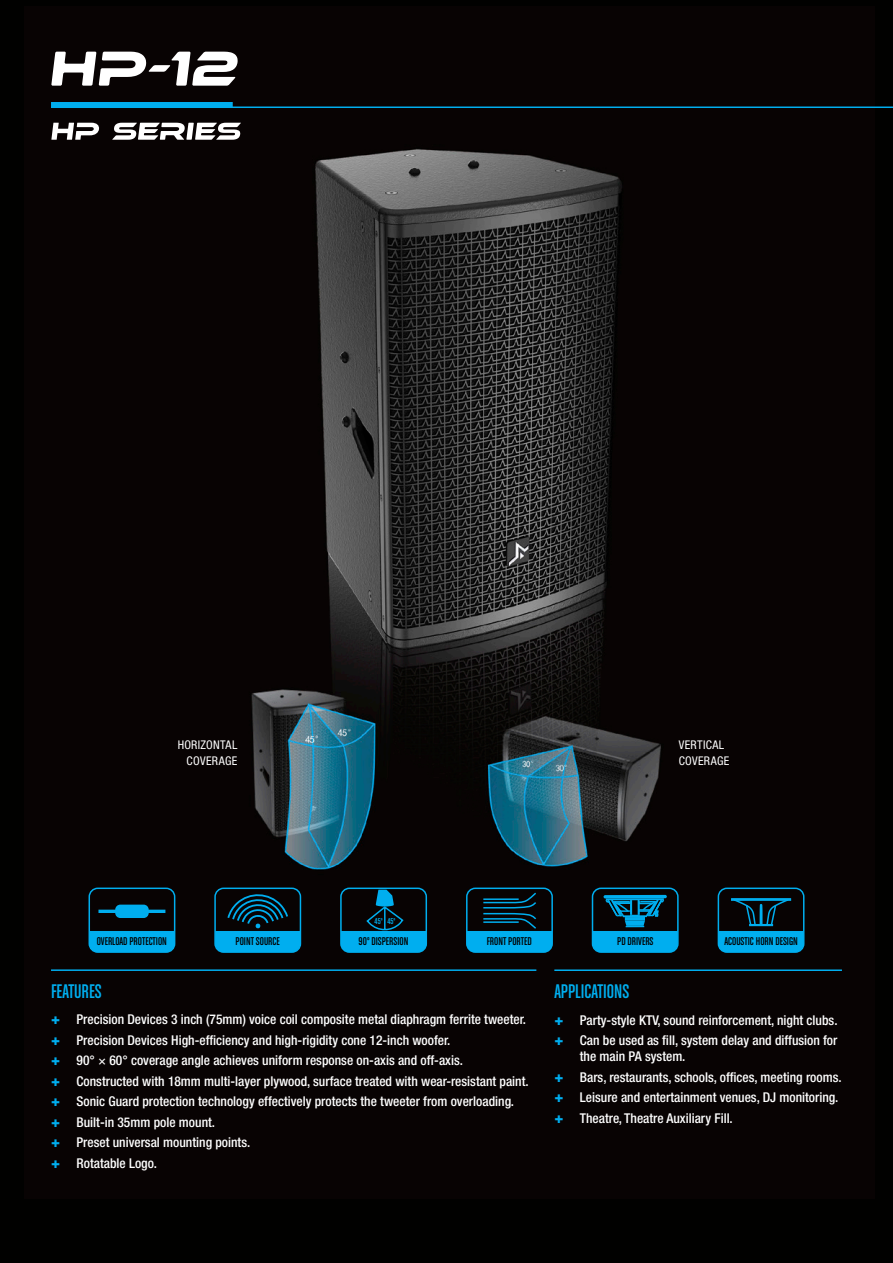
<style>
.page{position:relative;width:893px;height:1263px;background:#080303}
.page>*{position:absolute;margin:0;border:0;box-sizing:border-box;transform-origin:0 0}
.t1{font:21px "Chalet Comprime Cologne Eighty";color:#00aeef}
.t2{font:500 condensed 13.5px/20.4px "Helvetica Neue LT Std";color:#fff}
.t3{font:12px "Chalet Comprime Cologne Eighty";color:#000}
.t4{font:condensed 12px/16.5px "Helvetica Neue LT Std";letter-spacing:.025em;color:#fff;text-align:right}
.t5{font:9px "Chalet Comprime Cologne Eighty";color:#00aeef}
.s1{font-weight:900;font-size:15px;color:#00aeef}
</style>
<div class="page">
<img style="left:53px;top:51px;width:752px;height:920px">
<hr style="left:554px;top:969px;width:288px;height:2px;background:#00aeef">
<hr style="left:51px;top:969px;width:485px;height:2px;background:#00aeef">
<hr style="left:51px;top:106px;width:842px;height:2px;background:#00aeef">
<div style="left:51px;top:102px;width:182px;height:6px;background:#00aeef"></div>
<svg style="left:51px;top:52px;width:187px;height:34px"></svg>
<div style="left:718px;top:887px;width:86px;height:66px;border:2px solid #00aeef;border-radius:9px"></div>
<div style="left:592px;top:887px;width:87px;height:66px;border:2px solid #00aeef;border-radius:9px"></div>
<div style="left:466px;top:887px;width:87px;height:66px;border:2px solid #00aeef;border-radius:9px"></div>
<div style="left:340px;top:887px;width:87px;height:66px;border:2px solid #00aeef;border-radius:9px"></div>
<div style="left:214px;top:887px;width:87px;height:66px;border:2px solid #00aeef;border-radius:9px"></div>
<div style="left:89px;top:887px;width:86px;height:66px;border:2px solid #00aeef;border-radius:9px"></div>
<svg style="left:89px;top:896px;width:86px;height:56px"></svg>
<svg style="left:215px;top:891px;width:85px;height:61px"></svg>
<svg style="left:341px;top:890px;width:85px;height:62px"></svg>
<svg style="left:718px;top:896px;width:86px;height:56px"></svg>
<hr style="left:604px;top:895px;width:63px;height:3px;background:#00aeef;border-radius:2px">
<svg style="left:592px;top:896px;width:86px;height:56px"></svg>
<hr style="left:606px;top:898px;width:58px;height:2px;background:#00aeef">
<svg style="left:467px;top:892px;width:85px;height:60px"></svg>
<svg style="left:51px;top:123px;width:48px;height:17px"></svg>
<svg style="left:112px;top:123px;width:129px;height:17px"></svg>
<p class="t4" style="left:178px;top:736px;width:61px">HORIZONTAL<br>COVERAGE</p>
<p class="t4" style="left:679px;top:736px;width:52px;text-align:left">VERTICAL<br>COVERAGE</p>
<p class="t5" style="left:375px;top:916px;width:22px">45° 45°</p>
<p class="t3" style="left:97px;top:935px;width:72px">OVERLOAD PROTECTION</p>
<p class="t3" style="left:236px;top:935px;width:46px">POINT SOURCE</p>
<p class="t3" style="left:359px;top:935px;width:51px">90° DISPERSION</p>
<p class="t3" style="left:487px;top:935px;width:46px">FRONT PORTED</p>
<p class="t3" style="left:617px;top:935px;width:38px">PD DRIVERS</p>
<p class="t3" style="left:724px;top:935px;width:75px">ACOUSTIC HORN DESIGN</p>
<h1 class="t1" style="left:51px;top:979px;width:52px">FEATURES</h1>
<p class="t2" style="left:51px;top:1009px;width:479px"><span class="s1">+</span> Precision Devices 3 inch (75mm) voice coil composite metal diaphragm ferrite tweeter. <span class="s1">+</span> Precision Devices High-efficiency and high-rigidity cone 12-inch woofer.<br><span class="s1">+</span> 90° × 60° coverage angle achieves uniform response on-axis and off-axis.<br><span class="s1">+</span> Constructed with 18mm multi-layer plywood, surface treated with wear-resistant paint. <span class="s1">+</span> Sonic Guard protection technology effectively protects the tweeter from overloading.<br><span class="s1">+</span> Built-in 35mm pole mount.<br><span class="s1">+</span> Preset universal mounting points.<br><span class="s1">+</span> Rotatable Logo.</p>
<h1 class="t1" style="left:554px;top:979px;width:76px">APPLICATIONS</h1>
<p class="t2" style="left:554px;top:1009px;width:285px"><span class="s1">+</span> Party-style KTV, sound reinforcement, night clubs. <span class="s1">+</span> Can be used as fill, system delay and diffusion for</p>
<p class="t2" style="left:554px;top:1046px;width:289px;text-indent:26px">the main PA system.<br><span class="s1">+</span> Bars, restaurants, schools, offices, meeting rooms. <span class="s1">+</span> Leisure and entertainment venues, DJ monitoring. <span class="s1">+</span> Theatre, Theatre Auxiliary Fill.</p>
</div>
